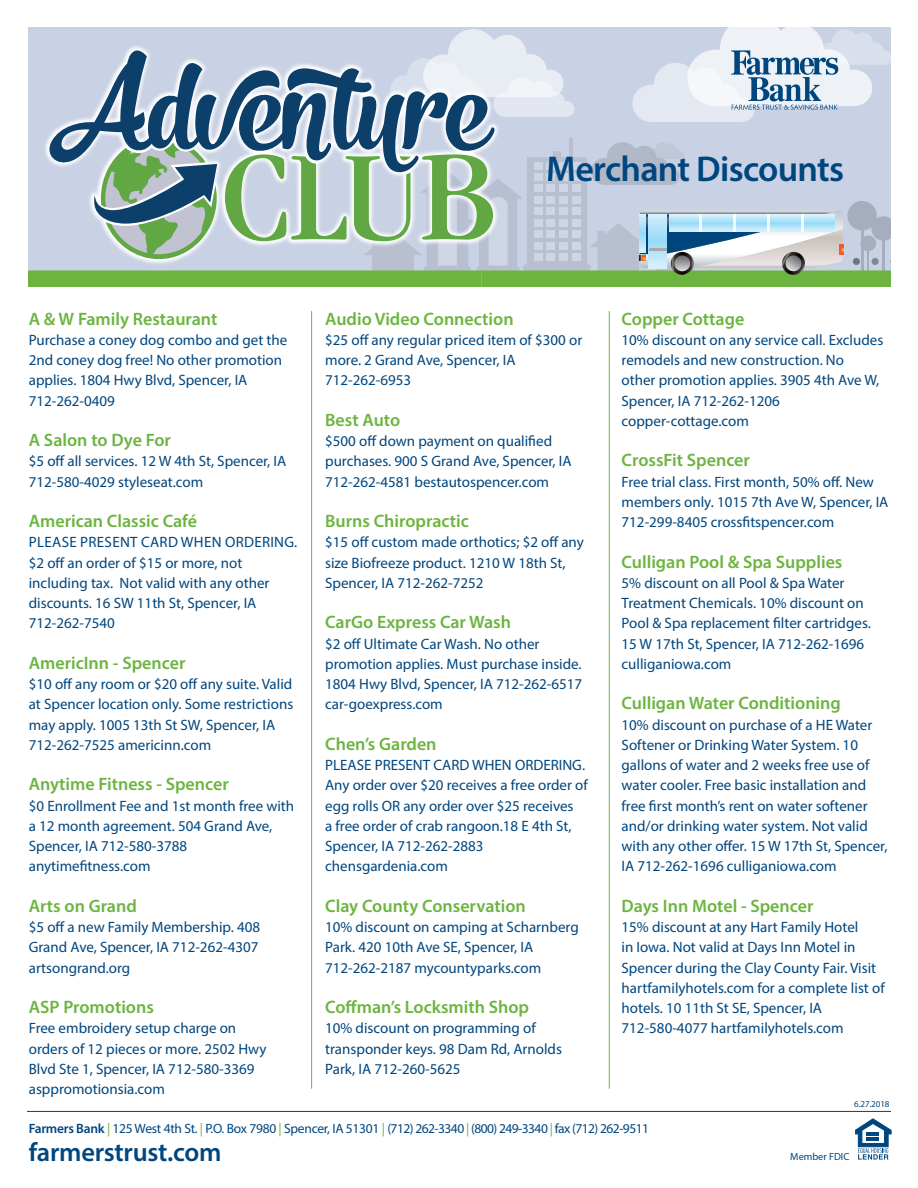
<style>
.page{position:relative;width:918px;height:1188px;background:#fff}
.page>*{position:absolute;margin:0;border:0;box-sizing:border-box;transform-origin:0 0}
.t1{font:600 36px "Myriad Pro";letter-spacing:-.02em;color:#00467e}
.t2{font:600 26.4px "Myriad Pro";letter-spacing:-.01em;color:#00467e}
.t3{font:600 18px "Myriad Pro";color:#6cb43f}
.t4{font:15px/20.2px "Myriad Pro";color:#00467e}
.t5{font:13.5px "Myriad Pro";letter-spacing:-.04em;color:#00467e}
.t6{font:10.35px "Myriad Pro";color:#00467e}
.t7{font:9px "Myriad Pro";letter-spacing:-.01em;color:#00467e}
.s1{font-weight:600}
.s2{color:#6cb43f}
</style>
<div class="page">
<svg style="left:855px;top:1119px;width:36px;height:41px"></svg>
<svg style="left:29px;top:27px;width:862px;height:260px;background:#b0c4c7"></svg>
<hr style="left:27px;top:1111px;width:864px;height:1px;background:#00467e">
<hr style="left:311px;top:311px;width:1px;height:778px;background:#6cb43f">
<hr style="left:609px;top:311px;width:1px;height:778px;background:#6cb43f">
<p class="t1" style="left:546px;top:146px;width:299px">Merchant Discounts</p>
<p class="t3" style="left:29px;top:307px;width:190px">A &amp; W Family Restaurant</p>
<p class="t4" style="left:29px;top:329px;width:260px">Purchase a coney dog combo and get the<br>2nd coney dog free! No other promotion applies. 1804 Hwy Blvd, Spencer, IA</p>
<p class="t4" style="left:29px;top:390px;width:88px">712-262-0409</p>
<p class="t3" style="left:29px;top:429px;width:144px">A Salon to Dye For</p>
<p class="t4" style="left:29px;top:451px;width:259px">$5 off all services. 12 W 4th St, Spencer, IA<br>712-580-4029 styleseat.com</p>
<p class="t3" style="left:29px;top:510px;width:170px">American Classic Café</p>
<p class="t4" style="left:29px;top:532px;width:270px">PLEASE PRESENT CARD WHEN ORDERING. $2 off an order of $15 or more, not including tax. Not valid with any other discounts. 16 SW 11th St, Spencer, IA</p>
<p class="t4" style="left:29px;top:613px;width:88px">712-262-7540</p>
<p class="t3" style="left:29px;top:651px;width:158px">AmericInn - Spencer</p>
<p class="t4" style="left:29px;top:674px;width:266px">$10 off any room or $20 off any suite. Valid at Spencer location only. Some restrictions may apply. 1005 13th St SW, Spencer, IA 712-262-7525 americinn.com</p>
<p class="t3" style="left:29px;top:773px;width:202px">Anytime Fitness - Spencer</p>
<p class="t4" style="left:29px;top:795px;width:267px">$0 Enrollment Fee and 1st month free with a 12 month agreement. 504 Grand Ave,<br>Spencer, IA 712-580-3788</p>
<p class="t4" style="left:29px;top:856px;width:123px">anytimefitness.com</p>
<p class="t3" style="left:29px;top:894px;width:110px">Arts on Grand</p>
<p class="t4" style="left:29px;top:917px;width:233px;text-align:justify">$5 off a new Family Membership. 408<br>Grand Ave, Spencer, IA 712-262-4307 artsongrand.org</p>
<p class="t3" style="left:29px;top:996px;width:127px">ASP Promotions</p>
<p class="t4" style="left:29px;top:1018px;width:239px">Free embroidery setup charge on orders of 12 pieces or more. 2502 Hwy<br>Blvd Ste 1, Spencer, IA 712-580-3369 asppromotionsia.com</p>
<p class="t3" style="left:325px;top:307px;width:190px">Audio Video Connection</p>
<p class="t4" style="left:325px;top:329px;width:259px">$25 off any regular priced item of $300 or more. 2 Grand Ave, Spencer, IA</p>
<p class="t4" style="left:325px;top:370px;width:88px">712-262-6953</p>
<p class="t3" style="left:325px;top:408px;width:77px">Best Auto</p>
<p class="t4" style="left:325px;top:431px;width:248px">$500 off down payment on qualified purchases. 900 S Grand Ave, Spencer, IA<br>712-262-4581 bestautospencer.com</p>
<p class="t3" style="left:325px;top:510px;width:145px">Burns Chiropractic</p>
<p class="t4" style="left:325px;top:532px;width:260px">$15 off custom made orthotics; $2 off any size Biofreeze product. 1210 W 18th St,<br>Spencer, IA 712-262-7252</p>
<p class="t3" style="left:325px;top:611px;width:187px">CarGo Express Car Wash</p>
<p class="t4" style="left:325px;top:633px;width:259px">$2 off Ultimate Car Wash. No other promotion applies. Must purchase inside.<br>1804 Hwy Blvd, Spencer, IA 712-262-6517 car-goexpress.com</p>
<p class="t3" style="left:325px;top:732px;width:113px">Chen’s Garden</p>
<p class="t4" style="left:325px;top:755px;width:264px">PLEASE PRESENT CARD WHEN ORDERING.<br>Any order over $20 receives a free order of egg rolls OR any order over $25 receives<br>a free order of crab rangoon.18 E 4th St, Spencer, IA 712-262-2883</p>
<p class="t4" style="left:325px;top:856px;width:124px">chensgardenia.com</p>
<p class="t3" style="left:325px;top:894px;width:202px">Clay County Conservation</p>
<p class="t4" style="left:325px;top:917px;width:255px">10% discount on camping at Scharnberg<br>Park. 420 10th Ave SE, Spencer, IA</p>
<p class="t4" style="left:325px;top:957px;width:218px">712-262-2187 mycountyparks.com</p>
<p class="t3" style="left:325px;top:996px;width:205px">Coffman’s Locksmith Shop</p>
<p class="t4" style="left:325px;top:1018px;width:238px">10% discount on programming of transponder keys. 98 Dam Rd, Arnolds<br>Park, IA 712-260-5625</p>
<p class="t3" style="left:622px;top:307px;width:124px">Copper Cottage</p>
<p class="t4" style="left:622px;top:329px;width:263px">10% discount on any service call. Excludes remodels and new construction. No<br>other promotion applies. 3905 4th Ave W, Spencer, IA 712-262-1206</p>
<p class="t4" style="left:622px;top:410px;width:129px">copper-cottage.com</p>
<p class="t3" style="left:622px;top:449px;width:130px">CrossFit Spencer</p>
<p class="t4" style="left:622px;top:471px;width:268px">Free trial class. First month, 50% off. New members only. 1015 7th Ave W, Spencer, IA<br>712-299-8405 crossfitspencer.com</p>
<p class="t3" style="left:622px;top:550px;width:222px">Culligan Pool &amp; Spa Supplies</p>
<p class="t4" style="left:622px;top:572px;width:251px">5% discount on all Pool &amp; Spa Water Treatment Chemicals. 10% discount on Pool &amp; Spa replacement filter cartridges.<br>15 W 17th St, Spencer, IA 712-262-1696 culliganiowa.com</p>
<p class="t3" style="left:622px;top:692px;width:221px">Culligan Water Conditioning</p>
<p class="t4" style="left:622px;top:714px;width:267px">10% discount on purchase of a HE Water Softener or Drinking Water System. 10 gallons of water and 2 weeks free use of water cooler. Free basic installation and free first month’s rent on water softener and/or drinking water system. Not valid with any other offer. 15 W 17th St, Spencer, IA 712-262-1696 culliganiowa.com</p>
<p class="t3" style="left:622px;top:894px;width:193px">Days Inn Motel - Spencer</p>
<p class="t4" style="left:622px;top:917px;width:265px">15% discount at any Hart Family Hotel<br>in Iowa. Not valid at Days Inn Motel in Spencer during the Clay County Fair. Visit hartfamilyhotels.com for a complete list of hotels. 10 11th St SE, Spencer, IA</p>
<p class="t4" style="left:622px;top:1018px;width:224px">712-580-4077 hartfamilyhotels.com</p>
<p class="t7" style="left:854px;top:1098px;width:37px">6.27.2018</p>
<p class="t5" style="left:29px;top:1120px;width:622px"><span class="s1">Farmers Bank</span> <span class="s2">|</span> 125 West 4th St. <span class="s2">|</span> P.O. Box 7980 <span class="s2">|</span> Spencer, IA 51301 <span class="s2">|</span> (712) 262-3340 <span class="s2">|</span> (800) 249-3340 <span class="s2">|</span> fax (712) 262-9511</p>
<p class="t2" style="left:29px;top:1135px;width:194px">farmerstrust.com</p>
<p class="t6" style="left:790px;top:1150px;width:61px">Member FDIC</p>
</div>
